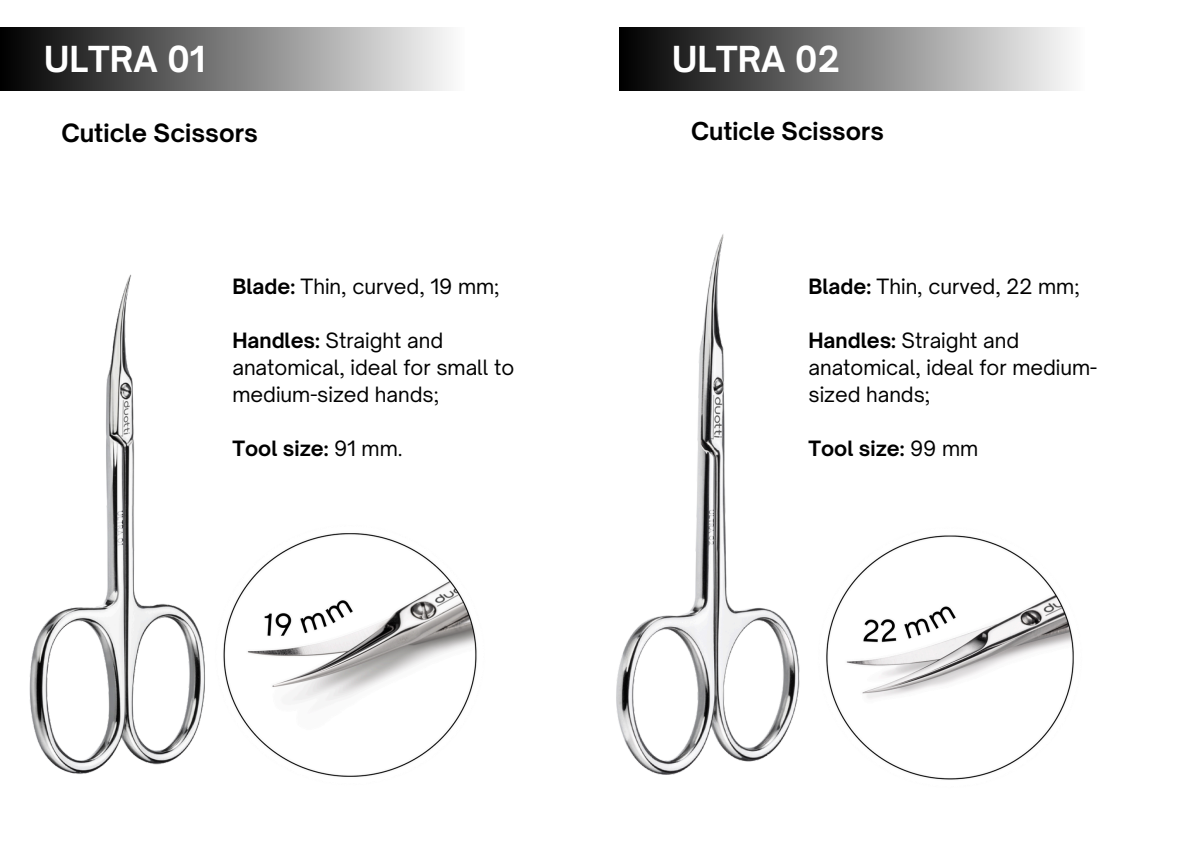
<style>
.page{position:relative;width:1191px;height:851px;background:#fff}
.page>*{position:absolute;margin:0;border:0;box-sizing:border-box;transform-origin:0 0}
.t1{font:700 34.2px "Open Sauce One";color:#fff}
.t2{font:700 24px "Open Sauce One";color:#000}
.t3{font:700 23.6px "Open Sauce One";color:#000}
.t4{font:20.2px/27px "Open Sauce One";color:#000}
.t5{font:700 20.2px "Open Sauce One";color:#000}
.s1{font-weight:700}
.s2{font-weight:400}
</style>
<div class="page">
<img style="left:616px;top:234px;width:184px;height:541px">
<div style="left:0;top:27px;width:465px;height:63px;background:linear-gradient(to right,#000,#fdfdfd)"></div>
<img style="left:29px;top:274px;width:176px;height:500px">
<div style="left:620px;top:27px;width:465px;height:63px;background:linear-gradient(to right,#000,#fdfdfd)"></div>
<img style="left:223px;top:533px;width:254px;height:244px">
<img style="left:826px;top:535px;width:248px;height:245px">
<p class="t1" style="left:44px;top:38px;width:163px">ULTRA 01</p>
<p class="t1" style="left:672px;top:38px;width:169px">ULTRA 02</p>
<p class="t2" style="left:61px;top:118px;width:198px">Cuticle Scissors</p>
<p class="t3" style="left:691px;top:116px;width:194px">Cuticle Scissors</p>
<h1 class="t4" style="left:232px;top:273px;width:269px"><span class="s1">Blade:</span> Thin, curved, 19 mm;</h1>
<h2 class="t4" style="left:232px;top:327px;width:283px"><span class="s1">Handles:</span> Straight and anatomical, ideal for small to medium-sized hands;</h2>
<p class="t5" style="left:232px;top:436px;width:172px">Tool size: <span class="s2">91 mm.</span></p>
<p class="t4" style="left:808px;top:273px;width:273px"><span class="s1">Blade:</span> Thin, curved, 22 mm;</p>
<p class="t4" style="left:808px;top:327px;width:290px"><span class="s1">Handles:</span> Straight and anatomical, ideal for medium&shy;sized hands;</p>
<p class="t5" style="left:808px;top:436px;width:171px">Tool size: <span class="s2">99 mm</span></p>
</div>
